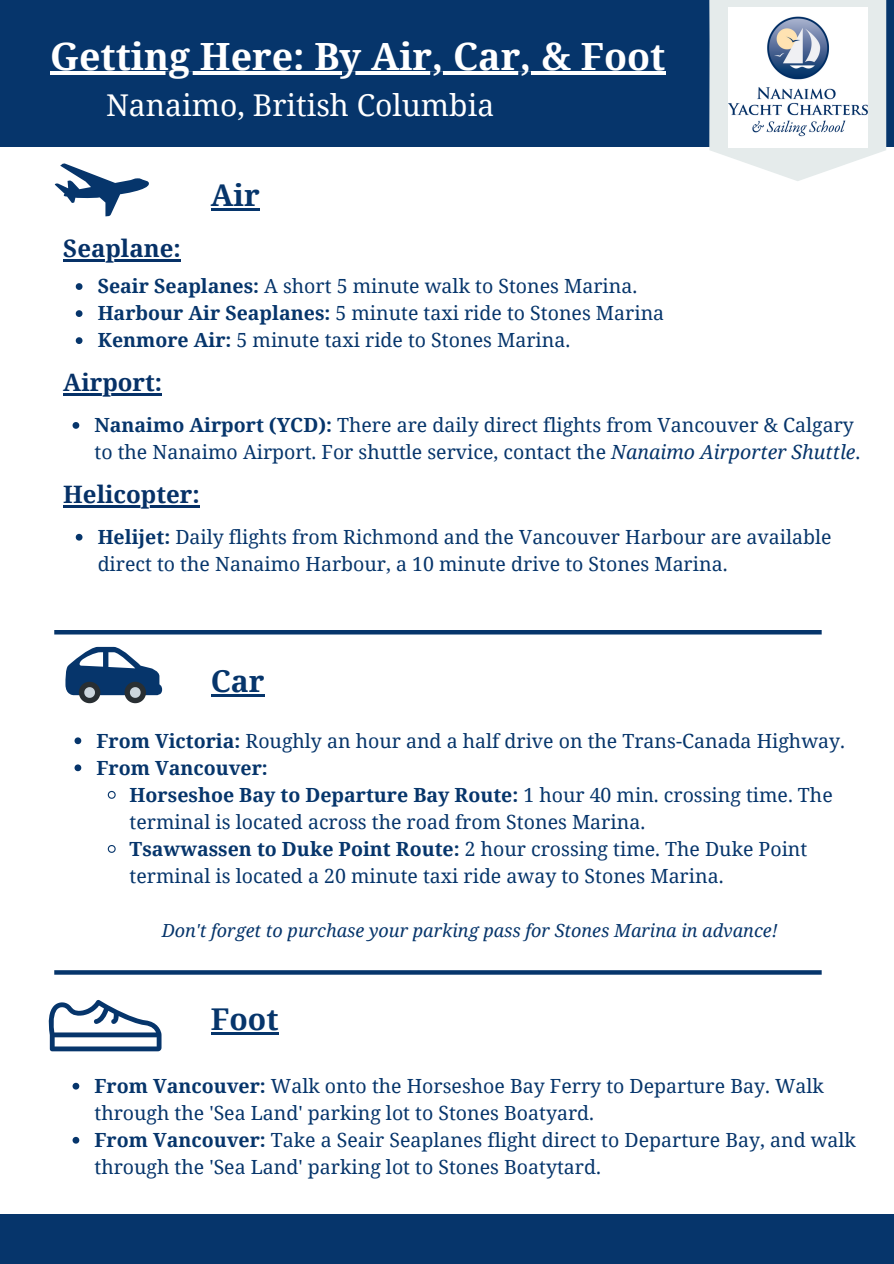
<style>
.page{position:relative;width:894px;height:1264px;background:#fff}
.page>*{position:absolute;margin:0;border:0;box-sizing:border-box;transform-origin:0 0}
.t1{font:700 37.5px "Noto Serif";color:#fff}
.t2{font:30px "Noto Serif";color:#fff}
.t3{font:700 30px "Noto Serif";color:#06356b}
.t4{font:700 24px "Noto Serif";color:#063167}
.t5{font:19.5px/27px "Noto Serif";color:#06356b}
.t6{font:italic 18px "Noto Serif";color:#06356b}
.s1{font-weight:700}
.s2{font-style:italic}
</style>
<div class="page">
<div style="left:0;top:1213px;width:893px;height:50px;background:#06356b"></div>
<div style="left:0;top:0;width:893px;height:147px;background:#06356b"></div>
<svg style="left:709px;top:0;width:177px;height:181px"></svg>
<img style="left:728px;top:7px;width:139px;height:140px">
<svg style="left:54px;top:163px;width:95px;height:53px"></svg>
<hr style="left:54px;top:630px;width:767px;height:4px;background:#06356b">
<svg style="left:65px;top:647px;width:97px;height:56px"></svg>
<svg style="left:54px;top:970px;width:767px;height:4px;fill:#06356b"></svg>
<svg style="left:48px;top:1000px;width:113px;height:51px"></svg>
<hr style="left:50px;top:72px;width:615px;height:3px;background:#fff">
<hr style="left:211px;top:208px;width:49px;height:2px;background:#06356b">
<hr style="left:63px;top:259px;width:118px;height:2px;background:#063167">
<svg style="left:76px;top:283px;width:6px;height:7px"></svg>
<svg style="left:76px;top:310px;width:6px;height:7px"></svg>
<svg style="left:76px;top:337px;width:6px;height:7px"></svg>
<hr style="left:63px;top:394px;width:99px;height:2px;background:#063167">
<svg style="left:72px;top:422px;width:7px;height:7px"></svg>
<hr style="left:63px;top:505px;width:137px;height:3px;background:#063167">
<svg style="left:76px;top:534px;width:6px;height:6px"></svg>
<hr style="left:211px;top:694px;width:53px;height:2px;background:#06356b">
<svg style="left:74px;top:737px;width:7px;height:7px"></svg>
<svg style="left:74px;top:764px;width:7px;height:7px"></svg>
<svg style="left:107px;top:790px;width:9px;height:9px"></svg>
<svg style="left:107px;top:845px;width:9px;height:8px"></svg>
<hr style="left:211px;top:1032px;width:67px;height:2px;background:#06356b">
<svg style="left:72px;top:1082px;width:7px;height:7px"></svg>
<svg style="left:72px;top:1136px;width:7px;height:7px"></svg>
<h1 class="t1" style="left:50px;top:29px;width:616px">Getting Here: By Air, Car, &amp; Foot</h1>
<h2 class="t2" style="left:106px;top:84px;width:389px">Nanaimo, British Columbia</h2>
<h2 class="t3" style="left:211px;top:174px;width:50px">Air</h2>
<p class="t4" style="left:63px;top:231px;width:119px">Seaplane:</p>
<p class="t5" style="left:98px;top:272px;width:568px"><span class="s1">Seair Seaplanes:</span> A short 5 minute walk to Stones Marina.<br><span class="s1">Harbour Air Seaplanes:</span> 5 minute taxi ride to Stones Marina<br><span class="s1">Kenmore Air:</span> 5 minute taxi ride to Stones Marina.</p>
<p class="t4" style="left:63px;top:366px;width:100px">Airport:</p>
<p class="t5" style="left:94px;top:411px;width:767px"><span class="s1">Nanaimo Airport (YCD):</span> There are daily direct flights from Vancouver &amp; Calgary to the Nanaimo Airport. For shuttle service, contact the <span class="s2">Nanaimo Airporter Shuttle</span>.</p>
<p class="t4" style="left:63px;top:477px;width:138px">Helicopter:</p>
<p class="t5" style="left:98px;top:523px;width:735px"><span class="s1">Helijet:</span> Daily flights from Richmond and the Vancouver Harbour are available direct to the Nanaimo Harbour, a 10 minute drive to Stones Marina.</p>
<h2 class="t3" style="left:211px;top:659px;width:55px">Car</h2>
<p class="t5" style="left:96px;top:726px;width:750px"><span class="s1">From Victoria:</span> Roughly an hour and a half drive on the Trans-Canada Highway.<br><span class="s1">From Vancouver:</span></p>
<p class="t5" style="left:130px;top:780px;width:704px"><span class="s1">Horseshoe Bay to Departure Bay Route:</span> 1 hour 40 min. crossing time. The terminal is located across the road from Stones Marina.<br><span class="s1">Tsawwassen to Duke Point Route:</span> 2 hour crossing time. The Duke Point terminal is located a 20 minute taxi ride away to Stones Marina.</p>
<p class="t6" style="left:162px;top:917px;width:617px">Don't forget to purchase your parking pass for Stones Marina in advance!</p>
<h2 class="t3" style="left:211px;top:998px;width:69px">Foot</h2>
<p class="t5" style="left:94px;top:1071px;width:762px"><span class="s1">From Vancouver:</span> Walk onto the Horseshoe Bay Ferry to Departure Bay. Walk through the 'Sea Land' parking lot to Stones Boatyard.<br><span class="s1">From Vancouver:</span> Take a Seair Seaplanes flight direct to Departure Bay, and walk through the 'Sea Land' parking lot to Stones Boatytard.</p>
</div>
